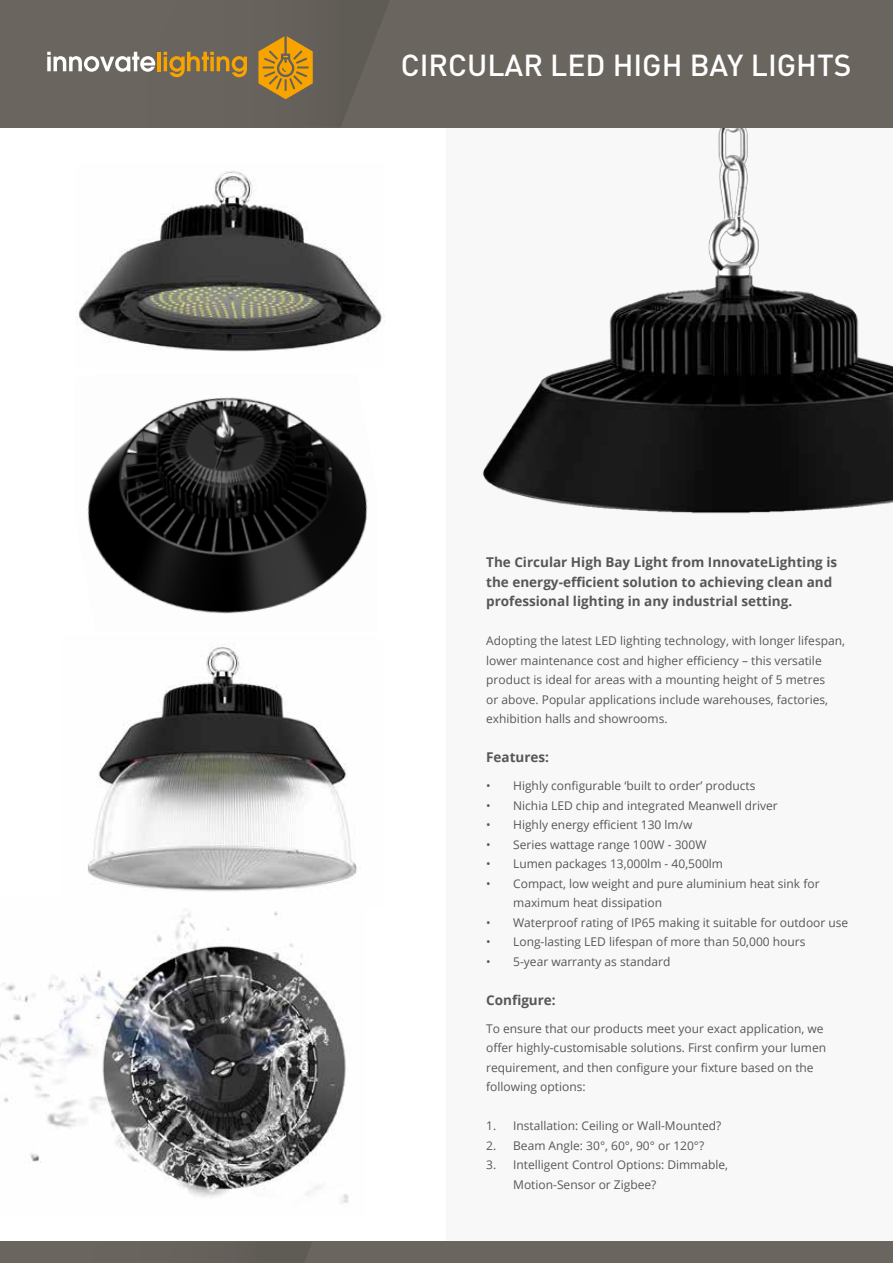
<style>
.page{position:relative;width:893px;height:1263px;background:#fff}
.page>*{position:absolute;margin:0;border:0;box-sizing:border-box;transform-origin:0 0}
.t1{font:500 30px "DIN";color:#fff}
.t2{font:700 13.5px/19.5px "Open Sans";color:#575756}
.t3{font:12px/19.5px "Open Sans";color:#575756}
</style>
<div class="page">
<img style="left:0;top:911px;width:351px;height:293px">
<div style="left:446px;top:0;width:447px;height:1263px;background:#f8f8f8"></div>
<img style="left:482px;top:128px;width:411px;height:386px">
<div style="left:0;top:0;width:893px;height:128px;background:#6a655f"></div>
<div style="left:0;top:1242px;width:893px;height:21px;background:#6a655f"></div>
<svg style="left:47px;top:0;width:342px;height:124px"></svg>
<svg style="left:259px;top:1242px;width:53px;height:21px"></svg>
<img style="left:76px;top:171px;width:308px;height:181px">
<img style="left:87px;top:397px;width:281px;height:217px">
<img style="left:88px;top:645px;width:269px;height:247px">
<h1 class="t1" style="left:401px;top:46px;width:452px">CIRCULAR LED HIGH BAY LIGHTS</h1>
<p class="t2" style="left:486px;top:552px;width:352px">The Circular High Bay Light from InnovateLighting is the energy-efficient solution to achieving clean and professional lighting in any industrial setting.</p>
<p class="t3" style="left:486px;top:631px;width:360px">Adopting the latest LED lighting technology, with longer lifespan, lower maintenance cost and higher efficiency – this versatile product is ideal for areas with a mounting height of 5 metres<br>or above. Popular applications include warehouses, factories, exhibition halls and showrooms.</p>
<p class="t2" style="left:486px;top:747px;width:64px">Features:</p>
<p class="t3" style="left:486px;top:776px;width:271px">• Highly configurable ‘built to order’ products</p>
<p class="t3" style="left:486px;top:795px;width:293px">• Nichia LED chip and integrated Meanwell driver</p>
<p class="t3" style="left:486px;top:815px;width:208px">• Highly energy efficient 130 lm/w</p>
<p class="t3" style="left:486px;top:834px;width:222px">• Series wattage range 100W - 300W</p>
<p class="t3" style="left:486px;top:854px;width:238px">• Lumen packages 13,000lm - 40,500lm</p>
<p class="t3" style="left:513px;top:873px;width:308px;text-indent:-27px">• Compact, low weight and pure aluminium heat sink for maximum heat dissipation</p>
<p class="t3" style="left:486px;top:912px;width:364px">• Waterproof rating of IP65 making it suitable for outdoor use</p>
<p class="t3" style="left:486px;top:932px;width:321px">• Long-lasting LED lifespan of more than 50,000 hours</p>
<p class="t3" style="left:486px;top:951px;width:186px">• 5-year warranty as standard</p>
<p class="t2" style="left:486px;top:989px;width:71px">Configure:</p>
<p class="t3" style="left:486px;top:1018px;width:342px">To ensure that our products meet your exact application, we offer highly-customisable solutions. First confirm your lumen requirement, and then configure your fixture based on the following options:</p>
<p class="t3" style="left:486px;top:1116px;width:237px">1. Installation: Ceiling or Wall-Mounted?</p>
<p class="t3" style="left:486px;top:1135px;width:220px">2. Beam Angle: 30°, 60°, 90° or 120°?</p>
<p class="t3" style="left:513px;top:1155px;width:217px;text-indent:-27px">3. Intelligent Control Options: Dimmable,<br>Motion-Sensor or Zigbee?</p>
</div>
